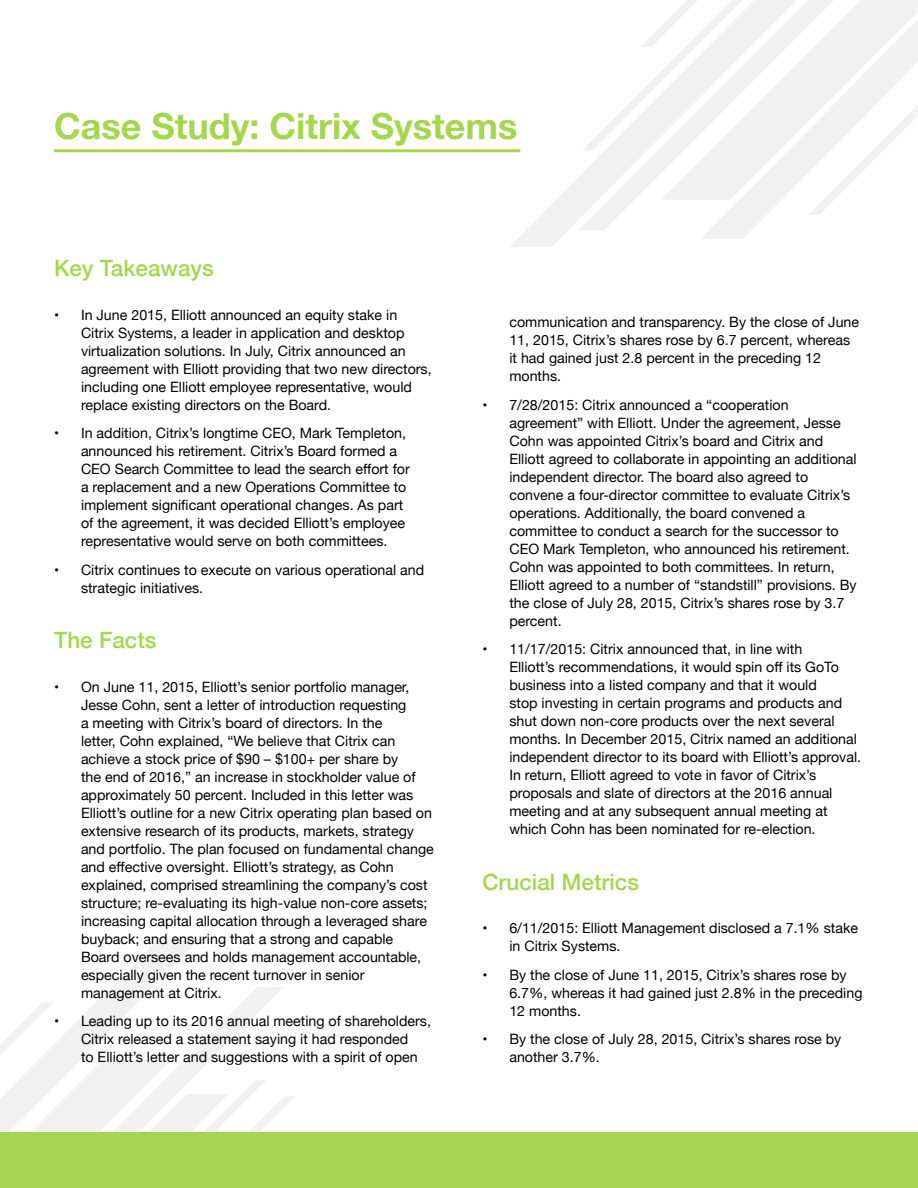
<style>
.page{position:relative;width:918px;height:1188px;background:#fff}
.page>*{position:absolute;margin:0;border:0;box-sizing:border-box;transform-origin:0 0}
.t1{font:700 36px "Helvetica Neue";color:#a5d64f}
.t2{font:500 22.5px "Helvetica Neue";color:#a5d64f}
.t3{font:14.25px/18px "Helvetica Neue";color:#000}
</style>
<div class="page">
<svg style="left:111px;top:940px;width:88px;height:47px"></svg>
<svg style="left:97px;top:987px;width:186px;height:15px"></svg>
<svg style="left:0;top:1002px;width:294px;height:130px"></svg>
<div style="left:0;top:1132px;width:918px;height:56px;background:#a5d64f"></div>
<hr style="left:54px;top:149px;width:466px;height:3px;background:#a5d64f">
<svg style="left:509px;top:149px;width:69px;height:98px"></svg>
<svg style="left:702px;top:230px;width:49px;height:8px"></svg>
<svg style="left:578px;top:174px;width:188px;height:56px"></svg>
<svg style="left:582px;top:0;width:336px;height:215px"></svg>
<h1 class="t1" style="left:54px;top:98px;width:465px">Case Study: Citrix Systems</h1>
<h2 class="t2" style="left:54px;top:250px;width:161px">Key Takeaways</h2>
<p class="t3" style="left:81px;top:306px;width:352px;text-indent:-27px">• In June 2015, Elliott announced an equity stake in Citrix Systems, a leader in application and desktop virtualization solutions. In July, Citrix announced an agreement with Elliott providing that two new directors, including one Elliott employee representative, would replace existing directors on the Board.</p>
<p class="t3" style="left:81px;top:425px;width:330px;text-indent:-27px">• In addition, Citrix’s longtime CEO, Mark Templeton, announced his retirement. Citrix’s Board formed a CEO Search Committee to lead the search effort for a replacement and a new Operations Committee to implement significant operational changes. As part of the agreement, it was decided Elliott’s employee representative would serve on both committees.</p>
<p class="t3" style="left:81px;top:561px;width:345px;text-indent:-27px">• Citrix continues to execute on various operational and strategic initiatives.</p>
<h2 class="t2" style="left:54px;top:622px;width:104px">The Facts</h2>
<p class="t3" style="left:81px;top:679px;width:354px;text-indent:-27px">• On June 11, 2015, Elliott’s senior portfolio manager, Jesse Cohn, sent a letter of introduction requesting<br>a meeting with Citrix’s board of directors. In the<br>letter, Cohn explained, “We believe that Citrix can achieve a stock price of $90 – $100+ per share by<br>the end of 2016,” an increase in stockholder value of approximately 50 percent. Included in this letter was Elliott’s outline for a new Citrix operating plan based on extensive research of its products, markets, strategy and portfolio. The plan focused on fundamental change and effective oversight. Elliott’s strategy, as Cohn explained, comprised streamlining the company’s cost structure; re-evaluating its high-value non-core assets; increasing capital allocation through a leveraged share buyback; and ensuring that a strong and capable Board oversees and holds management accountable, especially given the recent turnover in senior management at Citrix.</p>
<p class="t3" style="left:81px;top:1013px;width:352px;text-indent:-27px">• Leading up to its 2016 annual meeting of shareholders,<br>Citrix released a statement saying it had responded<br>to Elliott’s letter and suggestions with a spirit of open</p>
<p class="t3" style="left:509px;top:314px;width:351px">communication and transparency. By the close of June 11, 2015, Citrix’s shares rose by 6.7 percent, whereas it had gained just 2.8 percent in the preceding 12 months.</p>
<p class="t3" style="left:509px;top:396px;width:349px;text-indent:-27px">• 7/28/2015: Citrix announced a “cooperation agreement” with Elliott. Under the agreement, Jesse Cohn was appointed Citrix’s board and Citrix and Elliott agreed to collaborate in appointing an additional independent director. The board also agreed to convene a four-director committee to evaluate Citrix’s operations. Additionally, the board convened a committee to conduct a search for the successor to CEO Mark Templeton, who announced his retirement.<br>Cohn was appointed to both committees. In return, Elliott agreed to a number of “standstill” provisions. By the close of July 28, 2015, Citrix’s shares rose by 3.7 percent.</p>
<p class="t3" style="left:509px;top:641px;width:353px;text-indent:-27px">• 11/17/2015: Citrix announced that, in line with<br>Elliott’s recommendations, it would spin off its GoTo business into a listed company and that it would<br>stop investing in certain programs and products and shut down non-core products over the next several months. In December 2015, Citrix named an additional independent director to its board with Elliott’s approval.<br>In return, Elliott agreed to vote in favor of Citrix’s proposals and slate of directors at the 2016 annual meeting and at any subsequent annual meeting at which Cohn has been nominated for re-election.</p>
<h2 class="t2" style="left:482px;top:864px;width:158px">Crucial Metrics</h2>
<p class="t3" style="left:509px;top:920px;width:350px;text-indent:-27px">• 6/11/2015: Elliott Management disclosed a 7.1% stake in Citrix Systems.</p>
<p class="t3" style="left:509px;top:967px;width:355px;text-indent:-27px">• By the close of June 11, 2015, Citrix’s shares rose by<br>6.7%, whereas it had gained just 2.8% in the preceding<br>12 months.</p>
<p class="t3" style="left:509px;top:1031px;width:334px;text-indent:-27px">• By the close of July 28, 2015, Citrix’s shares rose by another 3.7%.</p>
</div>
